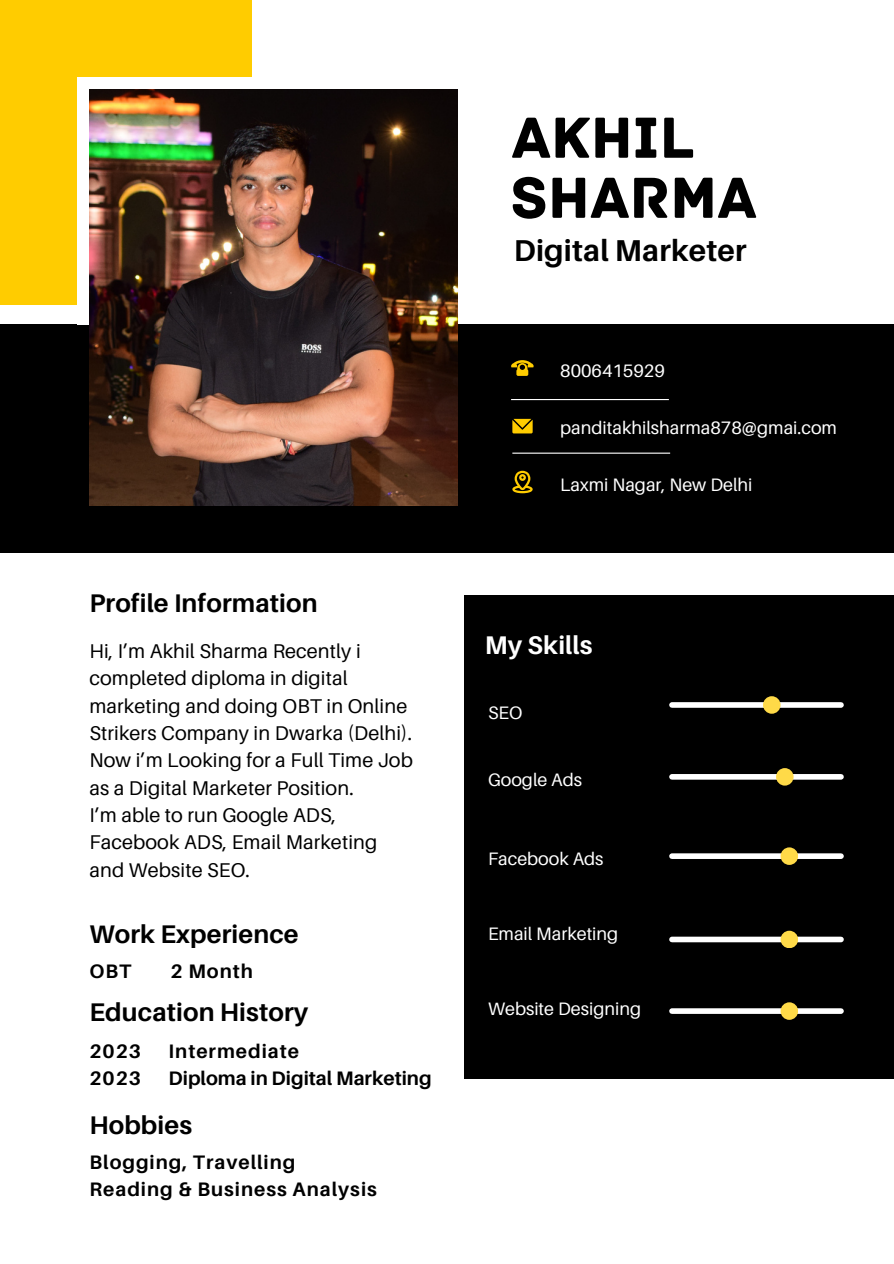
<style>
.page{position:relative;width:894px;height:1264px;background:#fff}
.page>*{position:absolute;margin:0;border:0;box-sizing:border-box;transform-origin:0 0}
.t1{font:60.9px/60px "Archive";color:#000}
.t2{font:700 30.15px "Aileron";letter-spacing:.005em;color:#000}
.t3{font:700 25.5px "Aileron";letter-spacing:.005em;color:#000}
.t4{font:700 25.5px "Aileron";letter-spacing:.005em;color:#fff}
.t5{font:19.95px/27.3px "Aileron";letter-spacing:.005em;color:#000}
.t6{font:700 19.5px "Aileron";letter-spacing:.05em;color:#000}
.t7{font:700 19.5px "Aileron";color:#000}
.t8{font:18px "Aileron";color:#fff}
</style>
<div class="page">
<div style="left:0;top:0;width:252px;height:305px;background:#fc0"></div>
<div style="left:0;top:324px;width:893px;height:228px;background:#000"></div>
<div style="left:77px;top:77px;width:217px;height:247px;background:#fff"></div>
<img style="left:89px;top:89px;width:369px;height:416px">
<svg style="left:512px;top:419px;width:20px;height:14px"></svg>
<svg style="left:511px;top:360px;width:22px;height:16px"></svg>
<svg style="left:512px;top:471px;width:20px;height:22px"></svg>
<hr style="left:512px;top:452px;width:158px;height:2px;background:#fff">
<hr style="left:511px;top:399px;width:157px;height:1px;background:#fff">
<div style="left:464px;top:595px;width:429px;height:484px;background:#000"></div>
<div style="left:671px;top:702px;width:169px;height:5px;background:#fff"></div>
<div style="left:762px;top:696px;width:18px;height:17px;background:#ffda48;border-radius:50%"></div>
<div style="left:671px;top:774px;width:169px;height:5px;background:#fff"></div>
<div style="left:775px;top:768px;width:18px;height:17px;background:#ffda48;border-radius:50%"></div>
<div style="left:671px;top:853px;width:169px;height:6px;background:#fff"></div>
<div style="left:780px;top:847px;width:17px;height:18px;background:#ffda48;border-radius:50%"></div>
<div style="left:671px;top:936px;width:169px;height:6px;background:#fff"></div>
<div style="left:780px;top:930px;width:17px;height:18px;background:#ffda48;border-radius:50%"></div>
<div style="left:671px;top:1008px;width:169px;height:5px;background:#fff"></div>
<div style="left:780px;top:1002px;width:17px;height:17px;background:#ffda48;border-radius:50%"></div>
<p class="t3" style="left:89px;top:587px;width:230px">Profile Information</p>
<p class="t5" style="left:89px;top:637px;width:324px">Hi, I’m Akhil Sharma Recently i completed diploma in digital marketing and doing OBT in Online<br>Strikers Company in Dwarka (Delhi).</p>
<p class="t5" style="left:89px;top:746px;width:325px">Now i’m Looking for a Full Time Job as a Digital Marketer Position.</p>
<p class="t5" style="left:89px;top:801px;width:289px">I’m able to run Google ADS,<br>Facebook ADS, Email Marketing and Website SEO.</p>
<p class="t3" style="left:89px;top:917px;width:211px">Work Experience</p>
<p class="t6" style="left:89px;top:958px;width:43px">OBT</p>
<p class="t6" style="left:170px;top:958px;width:84px">2 Month</p>
<p class="t3" style="left:89px;top:996px;width:220px">Education History</p>
<p class="t6" style="left:89px;top:1039px;width:53px">2023</p>
<p class="t6" style="left:168px;top:1039px;width:132px">Intermediate</p>
<p class="t6" style="left:89px;top:1066px;width:53px">2023</p>
<p class="t7" style="left:168px;top:1065px;width:264px">Diploma in Digital Marketing</p>
<p class="t3" style="left:89px;top:1109px;width:104px">Hobbies</p>
<p class="t6" style="left:89px;top:1149px;width:207px">Blogging, Travelling</p>
<p class="t6" style="left:89px;top:1176px;width:289px">Reading &amp; Business Analysis</p>
<p class="t1" style="left:511px;top:108px;width:247px">AKHIL<br>SHARMA</p>
<p class="t2" style="left:513px;top:231px;width:234px">Digital Marketer</p>
<p class="t8" style="left:560px;top:360px;width:106px">8006415929</p>
<p class="t8" style="left:560px;top:417px;width:278px">panditakhilsharma878@gmai.com</p>
<p class="t8" style="left:560px;top:474px;width:194px">Laxmi Nagar, New Delhi</p>
<p class="t4" style="left:484px;top:629px;width:109px">My Skills</p>
<p class="t8" style="left:488px;top:701px;width:36px">SEO</p>
<p class="t8" style="left:488px;top:768px;width:96px">Google Ads</p>
<p class="t8" style="left:488px;top:847px;width:117px">Facebook Ads</p>
<p class="t8" style="left:488px;top:922px;width:132px">Email Marketing</p>
<p class="t8" style="left:488px;top:997px;width:155px">Website Designing</p>
</div>
